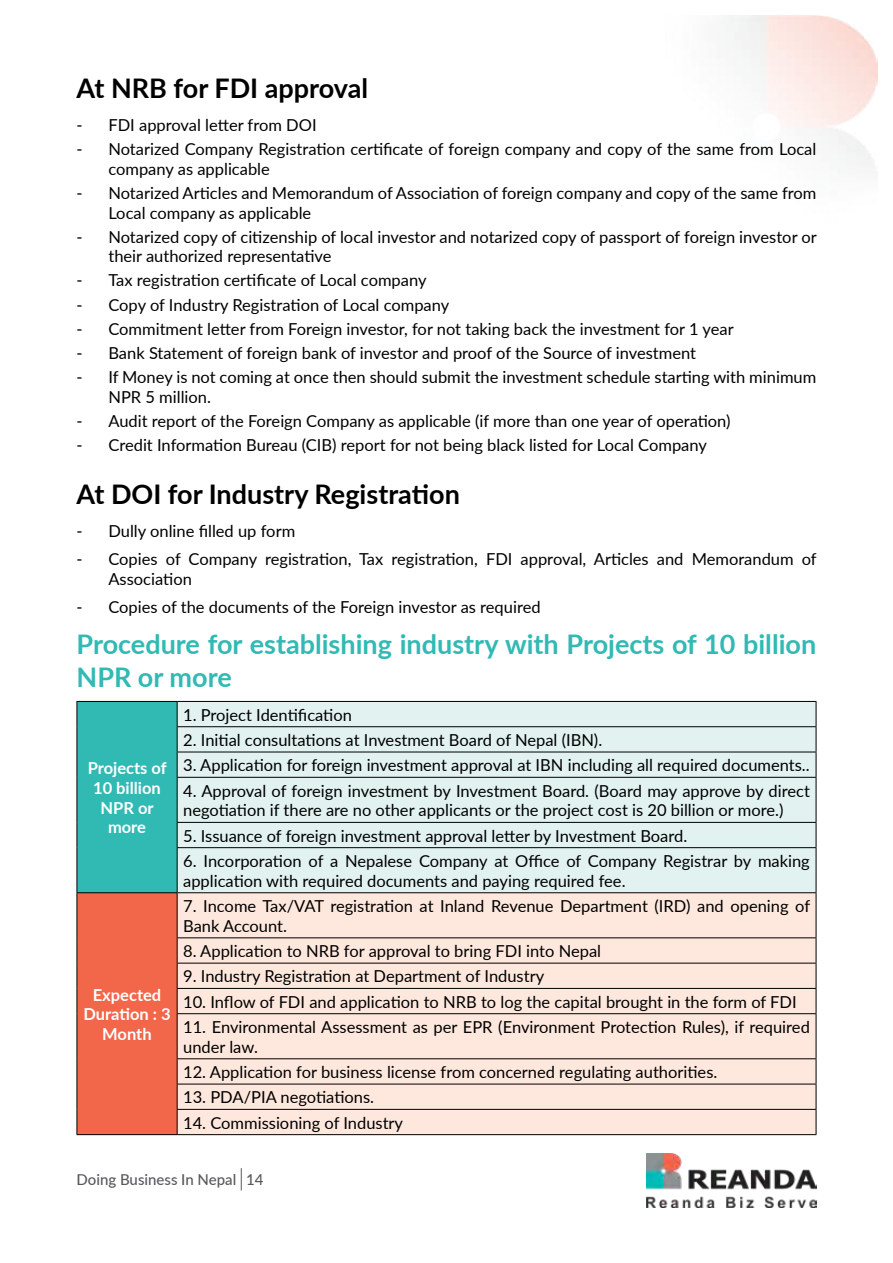
<style>
.page{position:relative;width:893px;height:1263px;background:#fff}
.page>*{position:absolute;margin:0;border:0;box-sizing:border-box;transform-origin:0 0}
.t1{font:700 27px/32.4px "Lato";color:#31bab4}
.t2{font:700 27px "Lato";color:#000}
.t3{font:16.5px/19.8px "Lato";color:#000}
.t4{font:700 16.5px/19.8px "Lato";color:#fff;text-align:center}
.t5{font:500 15px "Lato";color:#58595b}
</style>
<div class="page">
<img style="left:646px;top:1153px;width:170px;height:55px">
<svg style="left:241px;top:1168px;width:1px;height:22px"></svg>
<img style="left:724px;top:15px;width:154px;height:158px">
<div style="left:77px;top:701px;width:100px;height:192px;background:#31bab4"></div>
<div style="left:178px;top:702px;width:638px;height:190px;background:#e1f2f0"></div>
<div style="left:77px;top:893px;width:100px;height:242px;background:#f2664a"></div>
<div style="left:178px;top:893px;width:638px;height:241px;background:#fee8dd"></div>
<hr style="left:77px;top:701px;width:100px;height:1px;background:#000">
<hr style="left:177px;top:701px;width:639px;height:1px;background:#000">
<hr style="left:177px;top:726px;width:639px;height:1px;background:#000">
<svg style="left:77px;top:702px;width:1px;height:75px"></svg>
<hr style="left:177px;top:752px;width:639px;height:1px;background:#000">
<svg style="left:177px;top:702px;width:1px;height:75px"></svg>
<svg style="left:816px;top:702px;width:1px;height:75px"></svg>
<hr style="left:77px;top:777px;width:1px;height:45px;background:#000">
<hr style="left:177px;top:777px;width:639px;height:1px;background:#000">
<hr style="left:177px;top:778px;width:1px;height:44px;background:#000">
<hr style="left:816px;top:778px;width:1px;height:44px;background:#000">
<svg style="left:77px;top:822px;width:1px;height:26px"></svg>
<hr style="left:177px;top:822px;width:639px;height:1px;background:#000">
<svg style="left:177px;top:823px;width:1px;height:24px"></svg>
<svg style="left:816px;top:823px;width:1px;height:24px"></svg>
<hr style="left:77px;top:848px;width:1px;height:44px;background:#000">
<hr style="left:177px;top:847px;width:639px;height:1px;background:#000">
<hr style="left:177px;top:848px;width:1px;height:44px;background:#000">
<hr style="left:816px;top:848px;width:1px;height:44px;background:#000">
<hr style="left:77px;top:892px;width:100px;height:1px;background:#000">
<hr style="left:77px;top:893px;width:1px;height:45px;background:#000">
<hr style="left:177px;top:892px;width:639px;height:1px;background:#000">
<hr style="left:177px;top:893px;width:1px;height:44px;background:#000">
<hr style="left:816px;top:893px;width:1px;height:44px;background:#000">
<hr style="left:177px;top:937px;width:639px;height:1px;background:#000">
<hr style="left:177px;top:963px;width:639px;height:1px;background:#000">
<svg style="left:77px;top:938px;width:1px;height:76px"></svg>
<hr style="left:177px;top:988px;width:639px;height:1px;background:#000">
<svg style="left:177px;top:938px;width:1px;height:75px"></svg>
<svg style="left:816px;top:938px;width:1px;height:75px"></svg>
<hr style="left:77px;top:1014px;width:1px;height:45px;background:#000">
<hr style="left:177px;top:1013px;width:639px;height:1px;background:#000">
<hr style="left:177px;top:1014px;width:1px;height:44px;background:#000">
<hr style="left:816px;top:1014px;width:1px;height:44px;background:#000">
<hr style="left:177px;top:1058px;width:639px;height:1px;background:#000">
<hr style="left:177px;top:1084px;width:639px;height:1px;background:#000">
<svg style="left:77px;top:1059px;width:1px;height:75px"></svg>
<hr style="left:177px;top:1109px;width:639px;height:1px;background:#000">
<svg style="left:177px;top:1059px;width:1px;height:75px"></svg>
<svg style="left:816px;top:1059px;width:1px;height:75px"></svg>
<hr style="left:77px;top:1134px;width:100px;height:1px;background:#000">
<hr style="left:177px;top:1134px;width:639px;height:1px;background:#000">
<h1 class="t2" style="left:77px;top:69px;width:293px">At NRB for FDI approval</h1>
<p class="t3" style="left:77px;top:114px;width:242px">- FDI approval letter from DOI</p>
<p class="t3" style="left:108px;top:138px;width:709px;text-indent:-32px">- Notarized Company Registration certificate of foreign company and copy of the same from Local company as applicable</p>
<p class="t3" style="left:108px;top:182px;width:709px;text-indent:-32px">- Notarized Articles and Memorandum of Association of foreign company and copy of the same from<br>Local company as applicable</p>
<p class="t3" style="left:108px;top:226px;width:710px;text-indent:-32px">- Notarized copy of citizenship of local investor and notarized copy of passport of foreign investor or their authorized representative</p>
<p class="t3" style="left:77px;top:270px;width:351px">- Tax registration certificate of Local company</p>
<p class="t3" style="left:77px;top:294px;width:374px">- Copy of Industry Registration of Local company</p>
<p class="t3" style="left:77px;top:318px;width:659px">- Commitment letter from Foreign investor, for not taking back the investment for 1 year</p>
<p class="t3" style="left:77px;top:342px;width:621px">- Bank Statement of foreign bank of investor and proof of the Source of investment</p>
<p class="t3" style="left:108px;top:366px;width:709px;text-indent:-32px">- If Money is not coming at once then should submit the investment schedule starting with minimum<br>NPR 5 million.</p>
<p class="t3" style="left:77px;top:410px;width:656px">- Audit report of the Foreign Company as applicable (if more than one year of operation)</p>
<p class="t3" style="left:77px;top:434px;width:632px">- Credit Information Bureau (CIB) report for not being black listed for Local Company</p>
<h1 class="t2" style="left:77px;top:475px;width:385px">At DOI for Industry Registration</h1>
<p class="t3" style="left:77px;top:520px;width:220px">- Dully online filled up form</p>
<p class="t3" style="left:108px;top:548px;width:710px;text-indent:-32px">- Copies of Company registration, Tax registration, FDI approval, Articles and Memorandum of<br>Association</p>
<p class="t3" style="left:77px;top:597px;width:466px">- Copies of the documents of the Foreign investor as required</p>
<h1 class="t1" style="left:77px;top:627px;width:741px">Procedure for establishing industry with Projects of 10 billion<br>NPR or more</h1>
<p class="t4" style="left:88px;top:757px;width:81px">Projects of<br>10 billion<br>NPR or more</p>
<p class="t4" style="left:83px;top:984px;width:89px">Expected<br>Duration : 3<br>Month</p>
<p class="t3" style="left:183px;top:704px;width:170px">1. Project Identification</p>
<p class="t3" style="left:183px;top:729px;width:421px">2. Initial consultations at Investment Board of Nepal (IBN).</p>
<p class="t3" style="left:183px;top:755px;width:628px">3. Application for foreign investment approval at IBN including all required documents..</p>
<p class="t3" style="left:183px;top:780px;width:628px">4. Approval of foreign investment by Investment Board. (Board may approve by direct negotiation if there are no other applicants or the project cost is 20 billion or more.)</p>
<p class="t3" style="left:183px;top:825px;width:506px">5. Issuance of foreign investment approval letter by Investment Board.</p>
<p class="t3" style="left:183px;top:850px;width:628px">6. Incorporation of a Nepalese Company at Office of Company Registrar by making application with required documents and paying required fee.</p>
<p class="t3" style="left:183px;top:895px;width:629px">7. Income Tax/VAT registration at Inland Revenue Department (IRD) and opening of<br>Bank Account.</p>
<p class="t3" style="left:183px;top:940px;width:419px">8. Application to NRB for approval to bring FDI into Nepal</p>
<p class="t3" style="left:183px;top:966px;width:363px">9. Industry Registration at Department of Industry</p>
<p class="t3" style="left:183px;top:991px;width:615px">10. Inflow of FDI and application to NRB to log the capital brought in the form of FDI</p>
<p class="t3" style="left:183px;top:1016px;width:628px">11. Environmental Assessment as per EPR (Environment Protection Rules), if required under law.</p>
<p class="t3" style="left:183px;top:1061px;width:536px">12. Application for business license from concerned regulating authorities.</p>
<p class="t3" style="left:183px;top:1087px;width:192px">13. PDA/PIA negotiations.</p>
<p class="t3" style="left:183px;top:1112px;width:221px">14. Commissioning of Industry</p>
<p class="t5" style="left:77px;top:1169px;width:189px">Doing Business In Nepal 14</p>
</div>
